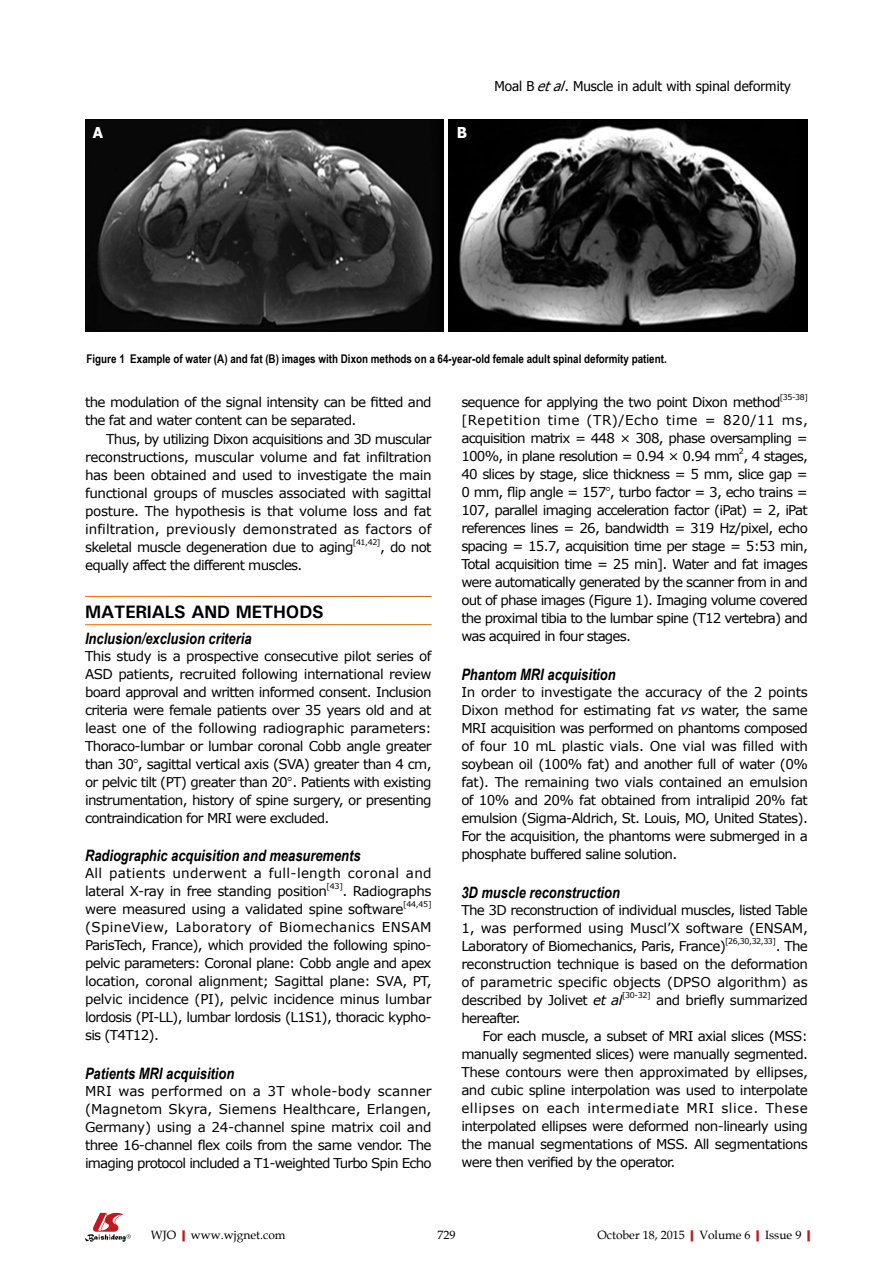
<style>
.page{position:relative;width:893px;height:1263px;background:#fff}
.page>*{position:absolute;margin:0;border:0;box-sizing:border-box;transform-origin:0 0}
.t1{font:700 18px "Univers";letter-spacing:-.01em;color:#000}
.t2{font:italic 700 15.75px "Arial Narrow";color:#000}
.t3{font:700 15px "Tahoma";color:#fff}
.t4{font:13.5px/18px "Verdana";letter-spacing:-.05em;color:#000;text-align:justify}
.t5{font:13.5px/18px "Verdana";letter-spacing:-.03em;color:#000}
.t6{font:13.5px "Verdana";letter-spacing:-.025em;color:#000}
.t7{font:13.5px/18px "Verdana";letter-spacing:.02em;color:#000}
.t8{font:13.5px "Verdana";letter-spacing:.005em;color:#000}
.t9{font:13.5px "Verdana";letter-spacing:-.02em;color:#000}
.t10{font:13.5px "Tahoma";color:#000}
.t11{font:13.5px "Verdana";letter-spacing:.04em;color:#000}
.t12{font:700 12px "Arial Narrow";color:#000}
.t13{font:12px "Book Antiqua";color:#000}
.t14{font:7.8px "Verdana";letter-spacing:-.05em;color:#000}
.s1{font-style:italic}
.s2{font-family:"Garamond"}
.s3{font-weight:700;color:#c01920}
</style>
<div class="page">
<svg style="left:85px;top:1213px;width:46px;height:29px"></svg>
<img style="left:449px;top:119px;width:358px;height:213px">
<img style="left:85px;top:119px;width:359px;height:213px">
<p class="t3" style="left:93px;top:122px;width:12px">A</p>
<p class="t3" style="left:457px;top:122px;width:12px">B</p>
<p class="t10" style="left:494px;top:77px;width:298px">Moal B <span class="s1">etal</span>. Muscle in adult with spinal deformity</p>
<p class="t12" style="left:87px;top:350px;width:582px">Figure 1 Example of water (A) and fat (B) images with Dixon methods on a 64-year-old female adult spinal deformity patient.</p>
<p class="t4" style="left:85px;top:393px;width:348px">the modulation of the signal intensity can be fitted and</p>
<p class="t4" style="left:85px;top:411px;width:273px">the fat and water content can be separated.</p>
<p class="t4" style="left:106px;top:430px;width:327px">Thus, by utilizing Dixon acquisitions and 3D muscular</p>
<p class="t6" style="left:85px;top:448px;width:348px">reconstructions, muscular volume and fat infiltration</p>
<p class="t5" style="left:85px;top:466px;width:348px">has been obtained and used to investigate the main</p>
<p class="t5" style="left:85px;top:484px;width:348px">functional groups of muscles associated with sagittal</p>
<p class="t9" style="left:85px;top:502px;width:348px">posture. The hypothesis is that volume loss and fat</p>
<p class="t8" style="left:85px;top:520px;width:348px">infiltration, previously demonstrated as factors of</p>
<p class="t4" style="left:85px;top:538px;width:270px">skeletal muscle degeneration due to aging</p>
<p class="t14" style="left:353px;top:537px;width:29px">[41,42]</p>
<p class="t4" style="left:380px;top:538px;width:53px">, do not</p>
<p class="t4" style="left:85px;top:556px;width:219px">equally affect the different muscles.</p>
<p class="t1" style="left:85px;top:601px;width:240px">MATERIALS AND METHODS</p>
<p class="t2" style="left:85px;top:626px;width:168px">Inclusion/exclusion criteria</p>
<p class="t4" style="left:85px;top:646px;width:348px">This study is a prospective consecutive pilot series of ASD patients, recruited following international review board approval and written informed consent. Inclusion criteria were female patients over 35 years old and at least one of the following radiographic parameters:<br>Thoraco-lumbar or lumbar coronal Cobb angle greater than 30<span class="s2">°</span>, sagittal vertical axis (SVA) greater than 4 cm, or pelvic tilt (PT) greater than 20<span class="s2">°</span>. Patients with existing instrumentation, history of spine surgery, or presenting contraindication for MRI were excluded.</p>
<p class="t2" style="left:85px;top:844px;width:277px">Radiographic acquisition and measurements</p>
<p class="t7" style="left:85px;top:864px;width:348px">All patients underwent a full-length coronal and lateral X-ray in free standing position</p>
<p class="t14" style="left:327px;top:881px;width:18px">[43]</p>
<p class="t5" style="left:85px;top:882px;width:348px;text-indent:258px">. Radiographs were measured using a validated spine software</p>
<p class="t14" style="left:403px;top:899px;width:30px">[44,45]</p>
<p class="t4" style="left:85px;top:918px;width:348px;text-align:left">(SpineView, Laboratory of Biomechanics ENSAM ParisTech, France), which provided the following spino&shy;pelvic parameters: Coronal plane: Cobb angle and apex location, coronal alignment; Sagittal plane: SVA, PT, pelvic incidence (PI), pelvic incidence minus lumbar lordosis (PI-LL), lumbar lordosis (L1S1), thoracic kypho&shy;sis (T4T12).</p>
<p class="t2" style="left:85px;top:1061px;width:151px">Patients MRI acquisition</p>
<p class="t4" style="left:85px;top:1081px;width:348px">MRI was performed on a 3T whole-body scanner (Magnetom Skyra, Siemens Healthcare, Erlangen, Germany) using a 24-channel spine matrix coil and three 16-channel flex coils from the same vendor. The imaging protocol included a T1-weighted Turbo Spin Echo</p>
<p class="t4" style="left:461px;top:393px;width:321px">sequence for applying the two point Dixon method</p>
<p class="t14" style="left:780px;top:392px;width:30px">[35-38]</p>
<p class="t4" style="left:461px;top:411px;width:348px">[Repetition time (TR)/Echo time = 820/11 ms, acquisition matrix = 448 × 308, phase oversampling = 100%, in plane resolution = 0.94 × 0.94 mm , 4 stages,</p>
<p class="t14" style="left:739px;top:446px;width:7px">2</p>
<p class="t4" style="left:461px;top:465px;width:348px">40 slices by stage, slice thickness = 5 mm, slice gap = 0 mm, flip angle = 157<span class="s2">°</span>, turbo factor = 3, echo trains = 107, parallel imaging acceleration factor (iPat) = 2, iPat references lines = 26, bandwidth = 319 Hz/pixel, echo spacing = 15.7, acquisition time per stage = 5:53 min, Total acquisition time = 25 min]. Water and fat images were automatically generated by the scanner from in and out of phase images (Figure 1). Imaging volume covered the proximal tibia to the lumbar spine (T12 vertebra) and was acquired in four stages.</p>
<p class="t2" style="left:461px;top:662px;width:156px">Phantom MRI acquisition</p>
<p class="t4" style="left:461px;top:683px;width:348px">In order to investigate the accuracy of the 2 points Dixon method for estimating fat <span class="s1">vs</span> water, the same MRI acquisition was performed on phantoms composed of four 10 mL plastic vials. One vial was filled with soybean oil (100% fat) and another full of water (0% fat). The remaining two vials contained an emulsion of 10% and 20% fat obtained from intralipid 20% fat emulsion (Sigma-Aldrich, St. Louis, MO, United States).<br>For the acquisition, the phantoms were submerged in a phosphate buffered saline solution.</p>
<p class="t2" style="left:461px;top:880px;width:160px">3D muscle reconstruction</p>
<p class="t4" style="left:461px;top:900px;width:348px">The 3D reconstruction of individual muscles, listed Table 1, was performed using Muscl’X software (ENSAM, Laboratory of Biomechanics, Paris, France)</p>
<p class="t14" style="left:725px;top:936px;width:53px">[26,30,32,33]</p>
<p class="t4" style="left:461px;top:937px;width:348px;text-indent:314px">. The reconstruction technique is based on the deformation of parametric specific objects (DPSO algorithm) as described by Jolivet <span class="s1">et al</span></p>
<p class="t14" style="left:622px;top:990px;width:30px">[30-32]</p>
<p class="t4" style="left:656px;top:991px;width:153px">and briefly summarized</p>
<p class="t4" style="left:461px;top:1009px;width:61px">hereafter.</p>
<p class="t4" style="left:483px;top:1027px;width:327px">For each muscle, a subset of MRI axial slices (MSS:</p>
<p class="t4" style="left:461px;top:1045px;width:348px">manually segmented slices) were manually segmented.</p>
<p class="t6" style="left:461px;top:1063px;width:348px">These contours were then approximated by ellipses,</p>
<p class="t4" style="left:461px;top:1081px;width:348px">and cubic spline interpolation was used to interpolate</p>
<p class="t11" style="left:461px;top:1099px;width:348px">ellipses on each intermediate MRI slice. These</p>
<p class="t4" style="left:461px;top:1117px;width:348px">interpolated ellipses were deformed non-linearly using</p>
<p class="t4" style="left:461px;top:1135px;width:348px">the manual segmentations of MSS. All segmentations</p>
<p class="t4" style="left:461px;top:1153px;width:215px">were then verified by the operator.</p>
<p class="t13" style="left:151px;top:1226px;width:136px">WJO<span class="s3">|</span>www.wjgnet.com</p>
<p class="t13" style="left:437px;top:1226px;width:19px">729</p>
<p class="t13" style="left:597px;top:1226px;width:220px">October 18, 2015<span class="s3">|</span>Volume 6<span class="s3">|</span>Issue 9<span class="s3">|</span></p>
</div>
